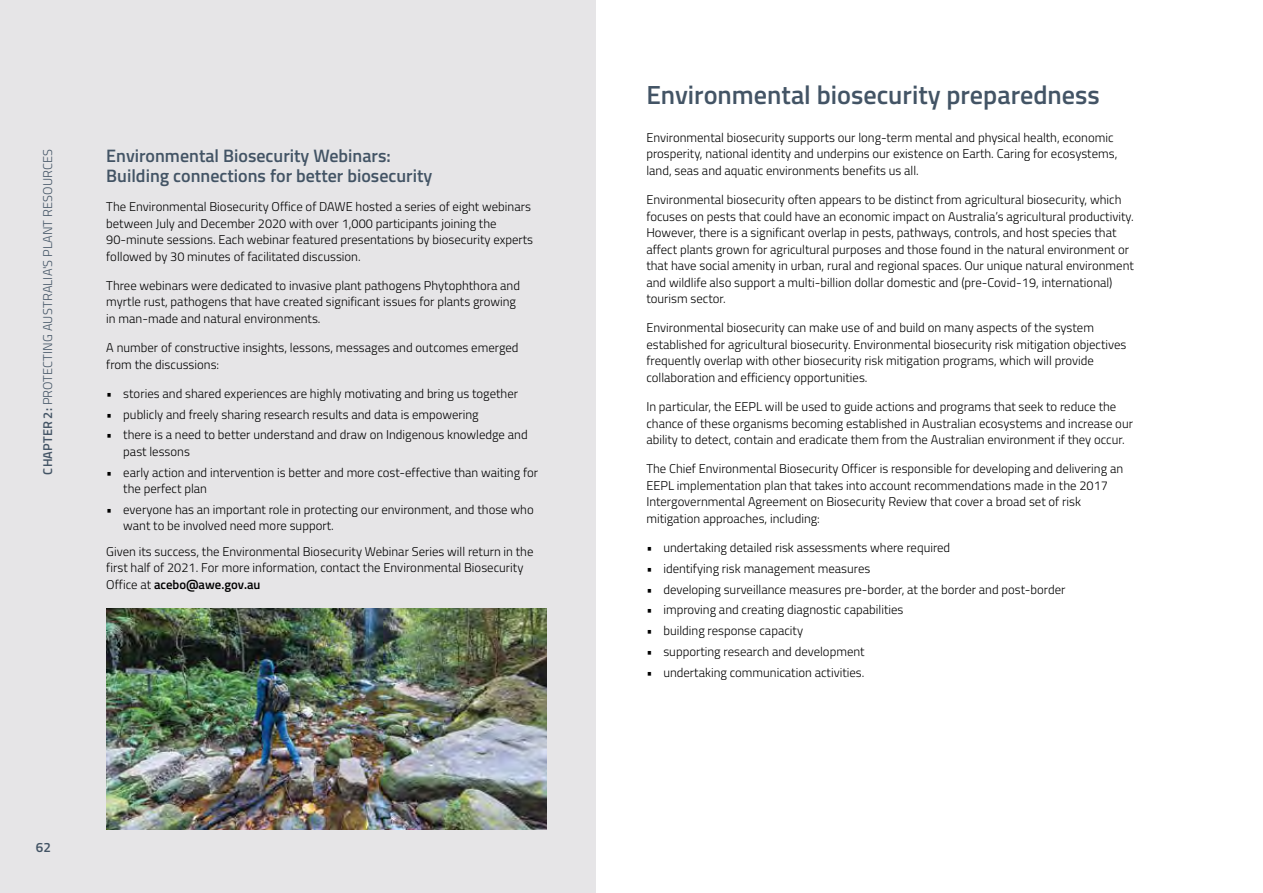
<style>
.page{position:relative;width:1263px;height:893px;background:#fff}
.page>*{position:absolute;margin:0;border:0;box-sizing:border-box;transform-origin:0 0}
.t1{font:600 26.25px "Titillium";color:#435465}
.t2{font:600 18px/19.5px "Titillium";color:#435465}
.t3{font:600 13.5px "Titillium";color:#435465}
.t4{font:300 12.75px/16.5px "Titillium";color:#000}
.t5{font:300 12.75px "Titillium";letter-spacing:.01em;color:#435465}
.s1{font-weight:600}
</style>
<div class="page">
<div style="left:0;top:0;width:595px;height:893px;background:#e6e5e7"></div>
<img style="left:106px;top:608px;width:440px;height:221px">
<p class="t5" style="left:38px;top:475px;width:327px;rotate:-90deg"><span class="s1">CHAPTER 2:</span> PROTECTING AUSTRALIA'S PLANT RESOURCES</p>
<h2 class="t2" style="left:106px;top:145px;width:328px">Environmental Biosecurity Webinars:<br>Building connections for better biosecurity</h2>
<p class="t4" style="left:106px;top:198px;width:428px">The Environmental Biosecurity Office of DAWE hosted a series of eight webinars between July and December 2020 with over 1,000 participants joining the 90-minute sessions. Each webinar featured presentations by biosecurity experts followed by 30 minutes of facilitated discussion.</p>
<p class="t4" style="left:106px;top:277px;width:415px">Three webinars were dedicated to invasive plant pathogens Phytophthora and myrtle rust, pathogens that have created significant issues for plants growing in man-made and natural environments.</p>
<p class="t4" style="left:106px;top:339px;width:414px">A number of constructive insights, lessons, messages and outcomes emerged from the discussions:</p>
<p class="t4" style="left:106px;top:385px;width:413px">• stories and shared experiences are highly motivating and bring us together</p>
<p class="t4" style="left:106px;top:405px;width:374px">• publicly and freely sharing research results and data is empowering</p>
<p class="t4" style="left:123px;top:426px;width:406px;text-indent:-17px">• there is a need to better understand and draw on Indigenous knowledge and past lessons</p>
<p class="t4" style="left:123px;top:463px;width:416px;text-indent:-17px">• early action and intervention is better and more cost-effective than waiting for the perfect plan</p>
<p class="t4" style="left:123px;top:501px;width:412px;text-indent:-17px">• everyone has an important role in protecting our environment, and those who want to be involved need more support.</p>
<p class="t4" style="left:106px;top:542px;width:429px">Given its success, the Environmental Biosecurity Webinar Series will return in the first half of 2021. For more information, contact the Environmental Biosecurity<br>Office at <span class="s1">acebo@awe.gov.au</span></p>
<p class="t3" style="left:36px;top:837px;width:17px">62</p>
<h1 class="t1" style="left:646px;top:75px;width:455px">Environmental biosecurity preparedness</h1>
<p class="t4" style="left:646px;top:129px;width:472px">Environmental biosecurity supports our long-term mental and physical health, economic prosperity, national identity and underpins our existence on Earth. Caring for ecosystems, land, seas and aquatic environments benefits us all.</p>
<p class="t4" style="left:646px;top:191px;width:489px">Environmental biosecurity often appears to be distinct from agricultural biosecurity, which focuses on pests that could have an economic impact on Australia’s agricultural productivity.<br>However, there is a significant overlap in pests, pathways, controls, and host species that affect plants grown for agricultural purposes and those found in the natural environment or that have social amenity in urban, rural and regional spaces. Our unique natural environment and wildlife also support a multi-billion dollar domestic and (pre-Covid-19, international) tourism sector.</p>
<p class="t4" style="left:646px;top:319px;width:482px">Environmental biosecurity can make use of and build on many aspects of the system established for agricultural biosecurity. Environmental biosecurity risk mitigation objectives frequently overlap with other biosecurity risk mitigation programs, which will provide collaboration and efficiency opportunities.</p>
<p class="t4" style="left:646px;top:398px;width:488px">In particular, the EEPL will be used to guide actions and programs that seek to reduce the chance of these organisms becoming established in Australian ecosystems and increase our ability to detect, contain and eradicate them from the Australian environment if they occur.</p>
<p class="t4" style="left:646px;top:460px;width:478px">The Chief Environmental Biosecurity Officer is responsible for developing and delivering an EEPL implementation plan that takes into account recommendations made in the 2017<br>Intergovernmental Agreement on Biosecurity Review that cover a broad set of risk mitigation approaches, including:</p>
<p class="t4" style="left:646px;top:539px;width:305px">• undertaking detailed risk assessments where required</p>
<p class="t4" style="left:646px;top:560px;width:225px">• identifying risk management measures</p>
<p class="t4" style="left:646px;top:580px;width:421px">• developing surveillance measures pre-border, at the border and post-border</p>
<p class="t4" style="left:646px;top:601px;width:259px">• improving and creating diagnostic capabilities</p>
<p class="t4" style="left:646px;top:622px;width:158px">• building response capacity</p>
<p class="t4" style="left:646px;top:643px;width:220px">• supporting research and development</p>
<p class="t4" style="left:646px;top:663px;width:220px">• undertaking communication activities.</p>
</div>
